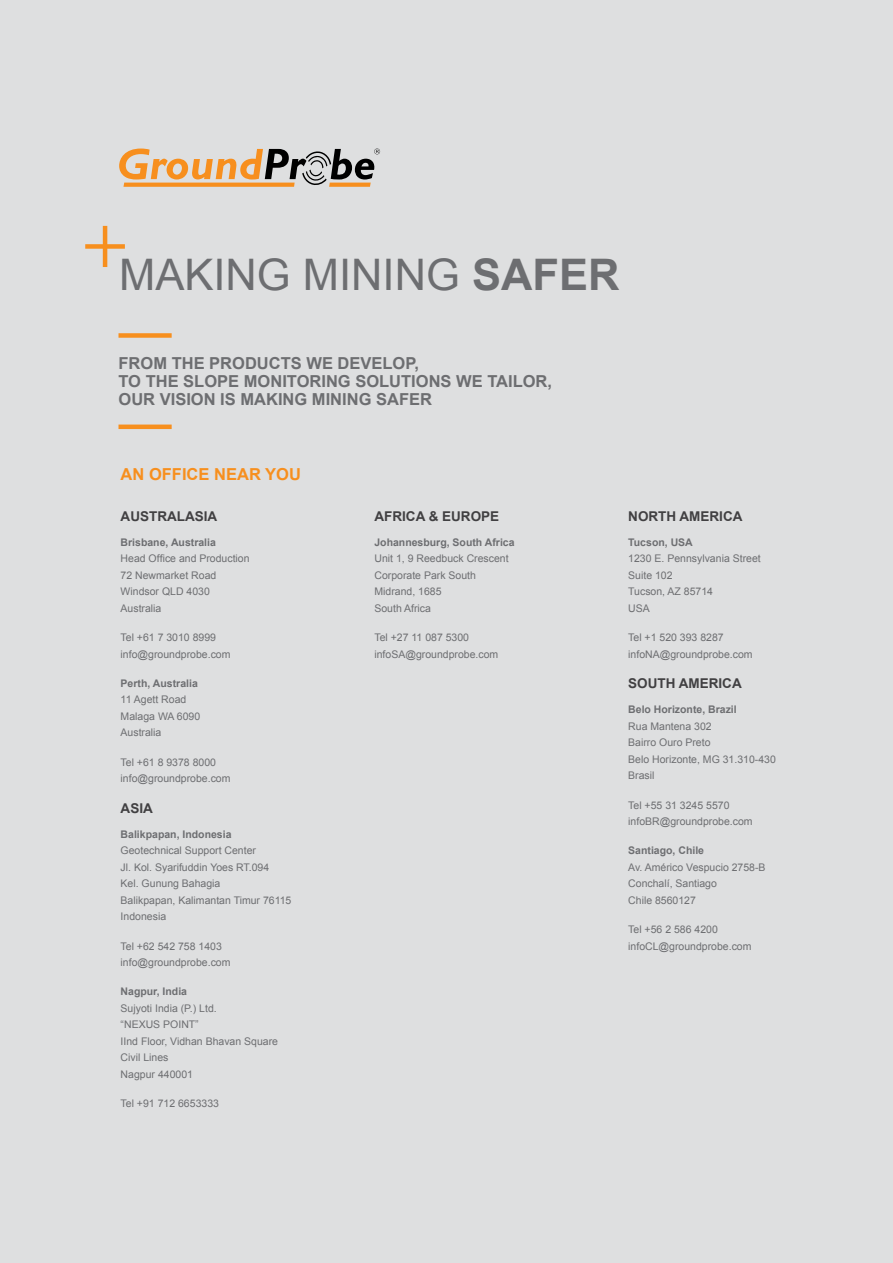
<style>
.page{position:relative;width:893px;height:1263px;background:#dedfe0}
.page>*{position:absolute;margin:0;border:0;box-sizing:border-box;transform-origin:0 0}
.t1{font:43.5px "Arial";color:#6d6e71}
.t2{font:700 16.5px/18px "Arial";color:#6d6e71}
.t3{font:700 16.5px "Arial";color:#f78f1e}
.t4{font:700 13.5px "Arial";color:#414042}
.t5{font:10.5px/16.5px "Arial";color:#6d6e71}
.t6{font:700 10.5px "Arial";color:#6d6e71}
.s1{font-weight:700}
</style>
<div class="page">
<div style="left:118px;top:333px;width:54px;height:5px;background:#f78f1e"></div>
<hr style="left:118px;top:425px;width:54px;height:4px;background:#f78f1e">
<div style="left:85px;top:244px;width:40px;height:5px;background:#f78f1e"></div>
<hr style="left:103px;top:226px;width:4px;height:41px;background:#f78f1e">
<svg style="left:119px;top:149px;width:261px;height:38px"></svg>
<h1 class="t1" style="left:119px;top:247px;width:502px">MAKING MINING <span class="s1">SAFER</span></h1>
<h2 class="t2" style="left:118px;top:355px;width:435px">FROM THE PRODUCTS WE DEVELOP,<br>TO THE SLOPE MONITORING SOLUTIONS WE TAILOR,<br>OUR VISION IS MAKING MINING SAFER</h2>
<h2 class="t3" style="left:121px;top:463px;width:182px">AN OFFICE NEAR YOU</h2>
<p class="t4" style="left:121px;top:507px;width:98px">AUSTRALASIA</p>
<p class="t6" style="left:121px;top:535px;width:97px">Brisbane, Australia</p>
<p class="t5" style="left:121px;top:551px;width:130px">Head Office and Production<br>72 Newmarket Road<br>Windsor QLD 4030<br>Australia</p>
<p class="t5" style="left:121px;top:629px;width:111px">Tel +61 7 3010 8999 info@groundprobe.com</p>
<p class="t6" style="left:121px;top:676px;width:79px">Perth, Australia</p>
<p class="t5" style="left:121px;top:692px;width:81px">11 Agett Road<br>Malaga WA 6090<br>Australia</p>
<p class="t5" style="left:121px;top:754px;width:111px">Tel +61 8 9378 8000 info@groundprobe.com</p>
<p class="t4" style="left:121px;top:799px;width:34px">ASIA</p>
<p class="t6" style="left:121px;top:827px;width:112px">Balikpapan, Indonesia</p>
<p class="t5" style="left:121px;top:843px;width:172px">Geotechnical Support Center<br>Jl. Kol. Syarifuddin Yoes RT.094<br>Kel. Gunung Bahagia<br>Balikpapan, Kalimantan Timur 76115<br>Indonesia</p>
<p class="t5" style="left:121px;top:938px;width:111px">Tel +62 542 758 1403 info@groundprobe.com</p>
<p class="t6" style="left:121px;top:985px;width:68px">Nagpur, India</p>
<p class="t5" style="left:121px;top:1000px;width:159px">Sujyoti India (P.) Ltd.<br>“NEXUS POINT”<br>IInd Floor, Vidhan Bhavan Square<br>Civil Lines<br>Nagpur 440001</p>
<p class="t5" style="left:121px;top:1095px;width:100px">Tel +91 712 6653333</p>
<p class="t4" style="left:374px;top:507px;width:126px">AFRICA &amp; EUROPE</p>
<p class="t6" style="left:374px;top:535px;width:142px">Johannesburg, South Africa</p>
<p class="t5" style="left:374px;top:551px;width:136px">Unit 1, 9 Reedbuck Crescent<br>Corporate Park South<br>Midrand, 1685<br>South Africa</p>
<p class="t5" style="left:374px;top:629px;width:125px">Tel +27 11 087 5300 infoSA@groundprobe.com</p>
<p class="t4" style="left:628px;top:507px;width:116px">NORTH AMERICA</p>
<p class="t6" style="left:628px;top:535px;width:66px">Tucson, USA</p>
<p class="t5" style="left:628px;top:551px;width:134px">1230 E. Pennsylvania Street<br>Suite 102<br>Tucson, AZ 85714<br>USA</p>
<p class="t5" style="left:628px;top:629px;width:126px">Tel +1 520 393 8287 infoNA@groundprobe.com</p>
<p class="t4" style="left:628px;top:675px;width:115px">SOUTH AMERICA</p>
<p class="t6" style="left:628px;top:703px;width:110px">Belo Horizonte, Brazil</p>
<p class="t5" style="left:628px;top:718px;width:149px">Rua Mantena 302<br>Bairro Ouro Preto<br>Belo Horizonte, MG 31.310-430<br>Brasil</p>
<p class="t5" style="left:628px;top:797px;width:126px">Tel +55 31 3245 5570 infoBR@groundprobe.com</p>
<p class="t6" style="left:628px;top:844px;width:77px">Santiago, Chile</p>
<p class="t5" style="left:628px;top:859px;width:139px">Av. Américo Vespucio 2758-B<br>Conchalí, Santiago<br>Chile 8560127</p>
<p class="t5" style="left:628px;top:921px;width:125px">Tel +56 2 586 4200 infoCL@groundprobe.com</p>
</div>
